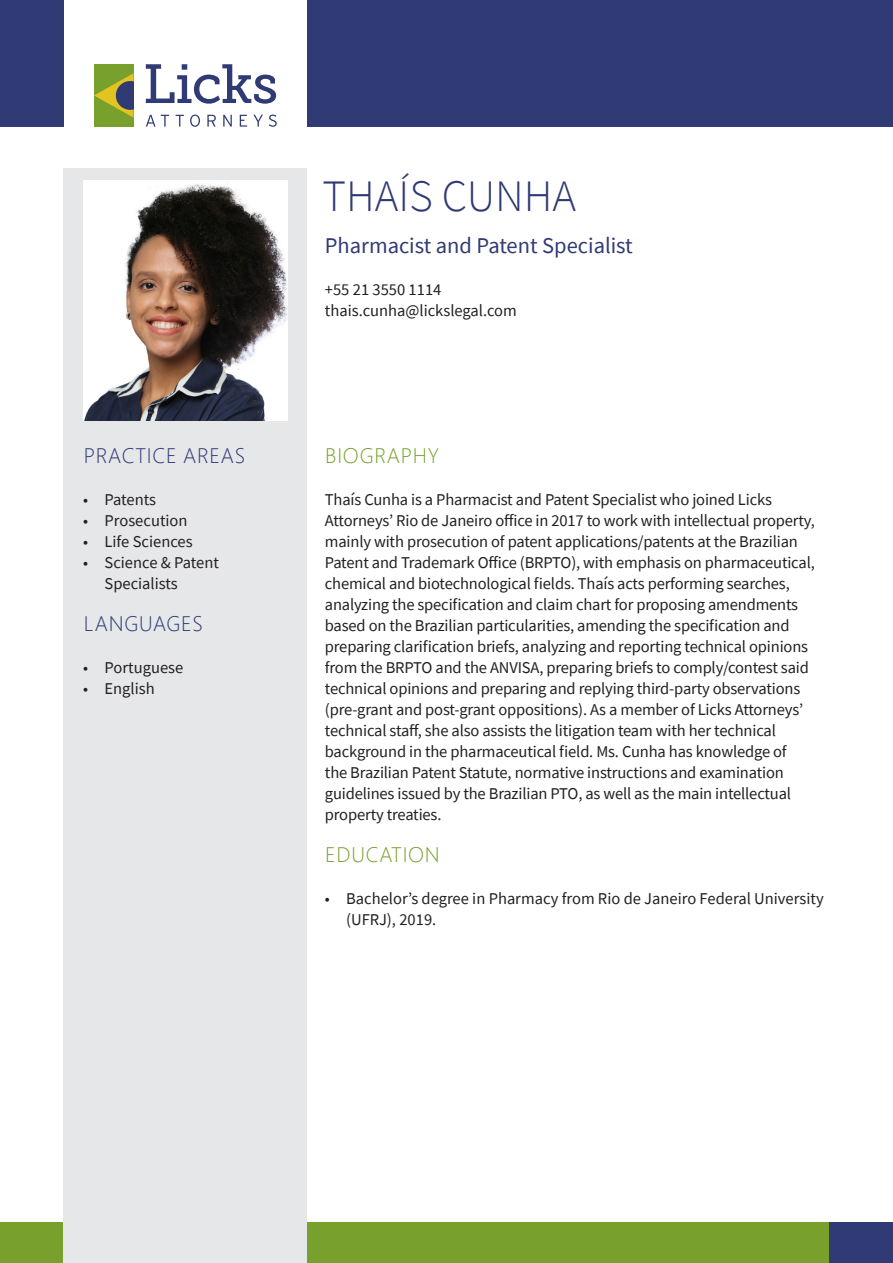
<style>
.page{position:relative;width:893px;height:1263px;background:#fff}
.page>*{position:absolute;margin:0;border:0;box-sizing:border-box;transform-origin:0 0}
.Tit_SOURCE_30pt_Ligh{font:300 45px "Source Sans Pro";color:#303a74}
.Tit_SOURCE_15pt_Ligh{font:22.5px "Source Sans Pro";color:#303a74}
.Tit_SEGOE_14pt_Light{font:300 21px "Segoe UI";letter-spacing:.035em;color:#303a74}
.Tit_SEGOE_14pt_Light-2{font:300 21px "Segoe UI";letter-spacing:.035em;color:#77a02d}
.Texto_SOURCE_11pt{font:16.5px/21px "Source Sans Pro";letter-spacing:-.01em;color:#231f20}
</style>
<div class="page">
<div style="left:0;top:1222px;width:893px;height:41px;background:#77a02d"></div>
<div style="left:829px;top:1222px;width:64px;height:41px;background:#303a74"></div>
<div style="left:0;top:0;width:64px;height:127px;background:#303a74"></div>
<div style="left:307px;top:0;width:586px;height:127px;background:#303a74"></div>
<svg style="left:146px;top:115px;width:23px;height:12px"></svg>
<svg style="left:176px;top:115px;width:8px;height:12px"></svg>
<svg style="left:190px;top:115px;width:10px;height:12px"></svg>
<svg style="left:207px;top:115px;width:9px;height:12px"></svg>
<svg style="left:223px;top:115px;width:9px;height:12px"></svg>
<svg style="left:240px;top:115px;width:7px;height:12px"></svg>
<svg style="left:253px;top:115px;width:10px;height:12px"></svg>
<svg style="left:269px;top:115px;width:8px;height:12px"></svg>
<svg style="left:146px;top:64px;width:130px;height:40px"></svg>
<div style="left:94px;top:64px;width:39px;height:63px;background:#77a02d"></div>
<svg style="left:94px;top:73px;width:39px;height:45px"></svg>
<div style="left:64px;top:169px;width:243px;height:1094px;background:#e6e7e9"></div>
<img style="left:83px;top:181px;width:204px;height:240px">
<p class="Tit_SEGOE_14pt_Light" style="left:84px;top:436px;width:163px">PRACTICE AREAS</p>
<p class="Texto_SOURCE_11pt" style="left:83px;top:489px;width:74px">• Patents</p>
<p class="Texto_SOURCE_11pt" style="left:83px;top:510px;width:106px">• Prosecution</p>
<p class="Texto_SOURCE_11pt" style="left:83px;top:531px;width:111px">• Life Sciences</p>
<p class="Texto_SOURCE_11pt" style="left:105px;top:552px;width:116px;text-indent:-21px">• Science &amp; Patent<br>Specialists</p>
<p class="Tit_SEGOE_14pt_Light" style="left:84px;top:604px;width:121px">LANGUAGES</p>
<p class="Texto_SOURCE_11pt" style="left:83px;top:657px;width:101px">• Portuguese</p>
<p class="Texto_SOURCE_11pt" style="left:83px;top:678px;width:73px">• English</p>
<p class="Tit_SOURCE_30pt_Ligh" style="left:323px;top:168px;width:255px">THAÍS CUNHA</p>
<p class="Tit_SOURCE_15pt_Ligh" style="left:325px;top:231px;width:309px">Pharmacist and Patent Specialist</p>
<p class="Texto_SOURCE_11pt" style="left:325px;top:279px;width:193px">+55 21 3550 1114 thais.cunha@lickslegal.com</p>
<p class="Tit_SEGOE_14pt_Light-2" style="left:325px;top:436px;width:115px">BIOGRAPHY</p>
<p class="Texto_SOURCE_11pt" style="left:325px;top:489px;width:491px">Thaís Cunha is a Pharmacist and Patent Specialist who joined Licks Attorneys’ Rio de Janeiro office in 2017 to work with intellectual property, mainly with prosecution of patent applications/patents at the Brazilian Patent and Trademark Office (BRPTO), with emphasis on pharmaceutical, chemical and biotechnological fields. Thaís acts performing searches, analyzing the specification and claim chart for proposing amendments based on the Brazilian particularities, amending the specification and preparing clarification briefs, analyzing and reporting technical opinions from the BRPTO and the ANVISA, preparing briefs to comply/contest said technical opinions and preparing and replying third-party observations (pre-grant and post-grant oppositions). As a member of Licks Attorneys’ technical staff, she also assists the litigation team with her technical background in the pharmaceutical field. Ms. Cunha has knowledge of<br>the Brazilian Patent Statute, normative instructions and examination guidelines issued by the Brazilian PTO, as well as the main intellectual property treaties.</p>
<p class="Tit_SEGOE_14pt_Light-2" style="left:325px;top:835px;width:116px">EDUCATION</p>
<p class="Texto_SOURCE_11pt" style="left:346px;top:888px;width:479px;text-indent:-21px">• Bachelor’s degree in Pharmacy from Rio de Janeiro Federal University (UFRJ), 2019.</p>
</div>
